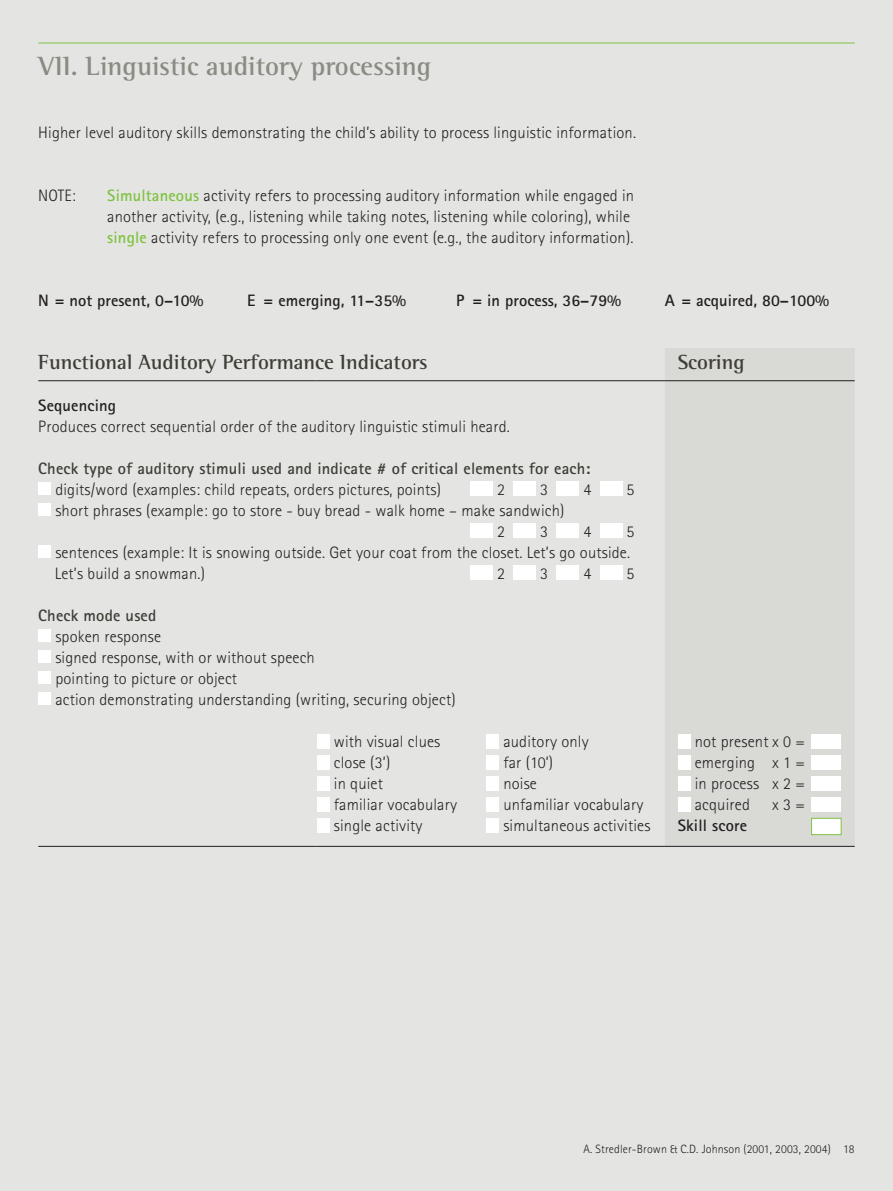
<style>
.page{position:relative;width:893px;height:1191px;background:#e4e5e3}
.page>*{position:absolute;margin:0;border:0;box-sizing:border-box;transform-origin:0 0}
.t1{font:700 27px "Rotis Semi Serif Pro";color:#8b8b83}
.t2{font:700 21px "Rotis Semi Serif Pro";color:#3f3d36}
.t3{font:300 16.5px/21px "Rotis Sans Serif Pro";letter-spacing:.01em;color:#231f20}
.t4{font:700 16.5px "Rotis Sans Serif Pro";letter-spacing:.005em;color:#231f20}
.t5{font:700 16.5px "Rotis Sans Serif Pro";letter-spacing:.01em;color:#3f3d36}
.t6{font:300 12px "Rotis Sans Serif Pro";letter-spacing:.01em;color:#231f20}
.s1{font-weight:700;color:#7fc241}
</style>
<div class="page">
<hr style="left:38px;top:43px;width:817px;height:1px;background:#7fc241">
<div style="left:665px;top:348px;width:190px;height:498px;background:#d9d9d6"></div>
<hr style="left:38px;top:380px;width:279px;height:1px;background:#231f20">
<hr style="left:317px;top:380px;width:348px;height:1px;background:#231f20">
<hr style="left:665px;top:380px;width:190px;height:1px;background:#231f20">
<hr style="left:665px;top:846px;width:190px;height:1px;background:#231f20">
<hr style="left:38px;top:846px;width:279px;height:1px;background:#231f20">
<hr style="left:317px;top:846px;width:348px;height:1px;background:#231f20">
<div style="left:38px;top:482px;width:13px;height:13px;background:#fff"></div>
<div style="left:470px;top:481px;width:23px;height:15px;background:#fff"></div>
<div style="left:513px;top:481px;width:23px;height:15px;background:#fff"></div>
<div style="left:557px;top:481px;width:22px;height:15px;background:#fff"></div>
<div style="left:600px;top:481px;width:22px;height:15px;background:#fff"></div>
<div style="left:38px;top:503px;width:13px;height:13px;background:#fff"></div>
<div style="left:470px;top:523px;width:23px;height:15px;background:#fff"></div>
<div style="left:513px;top:523px;width:23px;height:15px;background:#fff"></div>
<div style="left:557px;top:523px;width:22px;height:15px;background:#fff"></div>
<div style="left:600px;top:523px;width:22px;height:15px;background:#fff"></div>
<div style="left:38px;top:545px;width:13px;height:13px;background:#fff"></div>
<div style="left:470px;top:565px;width:23px;height:15px;background:#fff"></div>
<div style="left:513px;top:565px;width:23px;height:15px;background:#fff"></div>
<div style="left:557px;top:565px;width:22px;height:15px;background:#fff"></div>
<div style="left:600px;top:565px;width:22px;height:15px;background:#fff"></div>
<div style="left:38px;top:629px;width:13px;height:13px;background:#fff"></div>
<div style="left:38px;top:650px;width:13px;height:13px;background:#fff"></div>
<div style="left:38px;top:671px;width:13px;height:13px;background:#fff"></div>
<div style="left:38px;top:692px;width:13px;height:13px;background:#fff"></div>
<div style="left:317px;top:734px;width:13px;height:15px;background:#fff"></div>
<div style="left:486px;top:734px;width:13px;height:15px;background:#fff"></div>
<div style="left:317px;top:755px;width:13px;height:15px;background:#fff"></div>
<div style="left:486px;top:755px;width:13px;height:15px;background:#fff"></div>
<div style="left:317px;top:776px;width:13px;height:15px;background:#fff"></div>
<div style="left:486px;top:776px;width:13px;height:15px;background:#fff"></div>
<div style="left:317px;top:797px;width:13px;height:15px;background:#fff"></div>
<div style="left:486px;top:797px;width:13px;height:15px;background:#fff"></div>
<div style="left:317px;top:818px;width:13px;height:15px;background:#fff"></div>
<div style="left:486px;top:818px;width:13px;height:15px;background:#fff"></div>
<div style="left:678px;top:734px;width:12px;height:15px;background:#fff"></div>
<div style="left:811px;top:734px;width:29px;height:15px;background:#fff"></div>
<div style="left:678px;top:755px;width:12px;height:15px;background:#fff"></div>
<div style="left:811px;top:755px;width:29px;height:15px;background:#fff"></div>
<div style="left:678px;top:776px;width:12px;height:15px;background:#fff"></div>
<div style="left:811px;top:776px;width:29px;height:15px;background:#fff"></div>
<div style="left:678px;top:797px;width:12px;height:15px;background:#fff"></div>
<div style="left:811px;top:797px;width:29px;height:15px;background:#fff"></div>
<div style="left:811px;top:818px;width:30px;height:17px;background:#fff;border:1px solid #7fc241"></div>
<h1 class="t1" style="left:38px;top:49px;width:395px">VII. Linguistic auditory processing</h1>
<p class="t3" style="left:38px;top:122px;width:599px">Higher level auditory skills demonstrating the child’s ability to process linguistic information.</p>
<p class="t3" style="left:38px;top:185px;width:39px">NOTE:</p>
<p class="t3" style="left:107px;top:185px;width:528px"><span class="s1">Simultaneous</span> activity refers to processing auditory information while engaged in another activity, (e.g., listening while taking notes, listening while coloring), while <span class="s1">single</span> activity refers to processing only one event (e.g., the auditory information).</p>
<p class="t4" style="left:38px;top:290px;width:167px">N = not present, 0–10%</p>
<p class="t4" style="left:247px;top:290px;width:161px">E = emerging, 11–35%</p>
<p class="t4" style="left:456px;top:290px;width:167px">P = in process, 36–79%</p>
<p class="t4" style="left:665px;top:290px;width:166px">A = acquired, 80–100%</p>
<p class="t2" style="left:38px;top:349px;width:391px">Functional Auditory Performance Indicators</p>
<p class="t2" style="left:678px;top:349px;width:68px">Scoring</p>
<p class="t4" style="left:38px;top:395px;width:79px">Sequencing</p>
<p class="t3" style="left:38px;top:416px;width:473px">Produces correct sequential order of the auditory linguistic stimuli heard.</p>
<p class="t5" style="left:38px;top:458px;width:554px">Check type of auditory stimuli used and indicate # of critical elements for each:</p>
<p class="t3" style="left:55px;top:479px;width:387px">digits/word (examples: child repeats, orders pictures, points)</p>
<p class="t3" style="left:497px;top:479px;width:9px">2</p>
<p class="t3" style="left:540px;top:479px;width:9px">3</p>
<p class="t3" style="left:583px;top:479px;width:9px">4</p>
<p class="t3" style="left:627px;top:479px;width:9px">5</p>
<p class="t3" style="left:497px;top:500px;width:69px;text-indent:-442px">short phrases (example: go to store - buy bread - walk home – make sandwich)<br>2</p>
<p class="t3" style="left:540px;top:521px;width:9px">3</p>
<p class="t3" style="left:583px;top:521px;width:9px">4</p>
<p class="t3" style="left:55px;top:521px;width:581px;text-indent:572px">5 sentences (example: It is snowing outside. Get your coat from the closet. Let’s go outside.<br>Let’s build a snowman.)</p>
<p class="t3" style="left:497px;top:563px;width:9px">2</p>
<p class="t3" style="left:540px;top:563px;width:9px">3</p>
<p class="t3" style="left:583px;top:563px;width:9px">4</p>
<p class="t3" style="left:627px;top:563px;width:9px">5</p>
<p class="t5" style="left:38px;top:605px;width:120px">Check mode used</p>
<p class="t3" style="left:55px;top:626px;width:402px">spoken response<br>signed response, with or without speech<br>pointing to picture or object<br>action demonstrating understanding (writing, securing object)</p>
<p class="t3" style="left:334px;top:731px;width:108px">with visual clues</p>
<p class="t3" style="left:503px;top:731px;width:87px">auditory only</p>
<p class="t3" style="left:334px;top:752px;width:58px">close (3’)</p>
<p class="t3" style="left:503px;top:752px;width:51px">far (10’)</p>
<p class="t3" style="left:334px;top:773px;width:51px">in quiet</p>
<p class="t3" style="left:503px;top:773px;width:35px">noise</p>
<p class="t3" style="left:334px;top:794px;width:125px">familiar vocabulary</p>
<p class="t3" style="left:503px;top:794px;width:142px">unfamiliar vocabulary</p>
<p class="t3" style="left:334px;top:815px;width:90px">single activity</p>
<p class="t3" style="left:503px;top:815px;width:149px">simultaneous activities</p>
<p class="t3" style="left:695px;top:731px;width:112px;text-align:justify">not present x 0 = emerging x 1 = in process x 2 = acquired</p>
<p class="t3" style="left:772px;top:794px;width:34px">x 3 =</p>
<p class="t4" style="left:678px;top:815px;width:71px">Skill score</p>
<p class="t6" style="left:583px;top:1141px;width:273px">A. Stredler-Brown &amp; C.D. Johnson (2001, 2003, 2004) 18</p>
</div>
